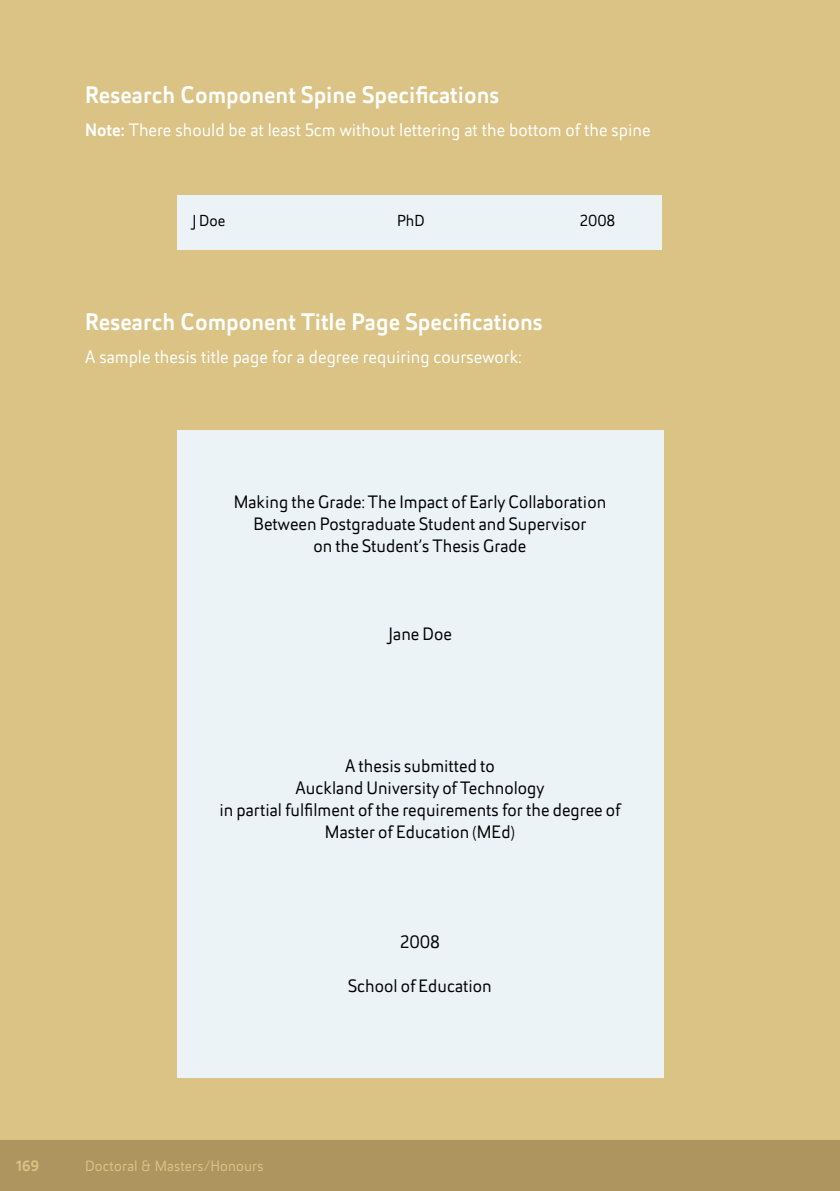
<style>
.page{position:relative;width:840px;height:1191px;background:#fff}
.page>*{position:absolute;margin:0;border:0;box-sizing:border-box;transform-origin:0 0}
.t1{font:500 24px "Helia Core";color:#fff}
.t2{font:18px/22px "Helia Core";color:#000;text-align:center}
.t3{font:18px "Helia Core";color:#fff}
.t4{font:16px "Helia Core";color:#000}
.t5{font:15px "Helia Core";letter-spacing:.01em;color:#dbc385}
.t6{font:500 15px "Helia Core";color:#dbc385}
.s1{font-weight:500}
</style>
<div class="page">
<div style="left:0;top:0;width:839px;height:1191px;background:#dbc385"></div>
<div style="left:0;top:1140px;width:839px;height:51px;background:#ae945f"></div>
<div style="left:176px;top:430px;width:487px;height:648px;background:#ecf3f6"></div>
<div style="left:177px;top:195px;width:485px;height:55px;background:#ecf3f6"></div>
<h1 class="t1" style="left:85px;top:78px;width:415px">Research Component Spine Specifications</h1>
<p class="t3" style="left:85px;top:118px;width:566px"><span class="s1">Note:</span> There should be at least 5cm without lettering at the bottom of the spine</p>
<p class="t4" style="left:191px;top:210px;width:35px">J Doe</p>
<p class="t4" style="left:397px;top:210px;width:29px">PhD</p>
<p class="t4" style="left:580px;top:210px;width:36px">2008</p>
<h1 class="t1" style="left:85px;top:305px;width:459px">Research Component Title Page Specifications</h1>
<p class="t3" style="left:85px;top:345px;width:438px">A sample thesis title page for a degree requiring coursework:</p>
<p class="t2" style="left:234px;top:490px;width:374px">Making the Grade: The Impact of Early Collaboration<br>Between Postgraduate Student and Supervisor<br>on the Student’s Thesis Grade</p>
<p class="t2" style="left:388px;top:622px;width:65px">Jane Doe</p>
<p class="t2" style="left:219px;top:754px;width:402px">A thesis submitted to<br>Auckland University of Technology<br>in partial fulfilment of the requirements for the degree of Master of Education (MEd)</p>
<p class="t6" style="left:16px;top:1155px;width:24px">169</p>
<p class="t5" style="left:85px;top:1156px;width:180px">Doctoral &amp; Masters/Honours</p>
<p class="t2" style="left:400px;top:930px;width:41px">2008</p>
<p class="t2" style="left:348px;top:974px;width:145px">School of Education</p>
</div>
